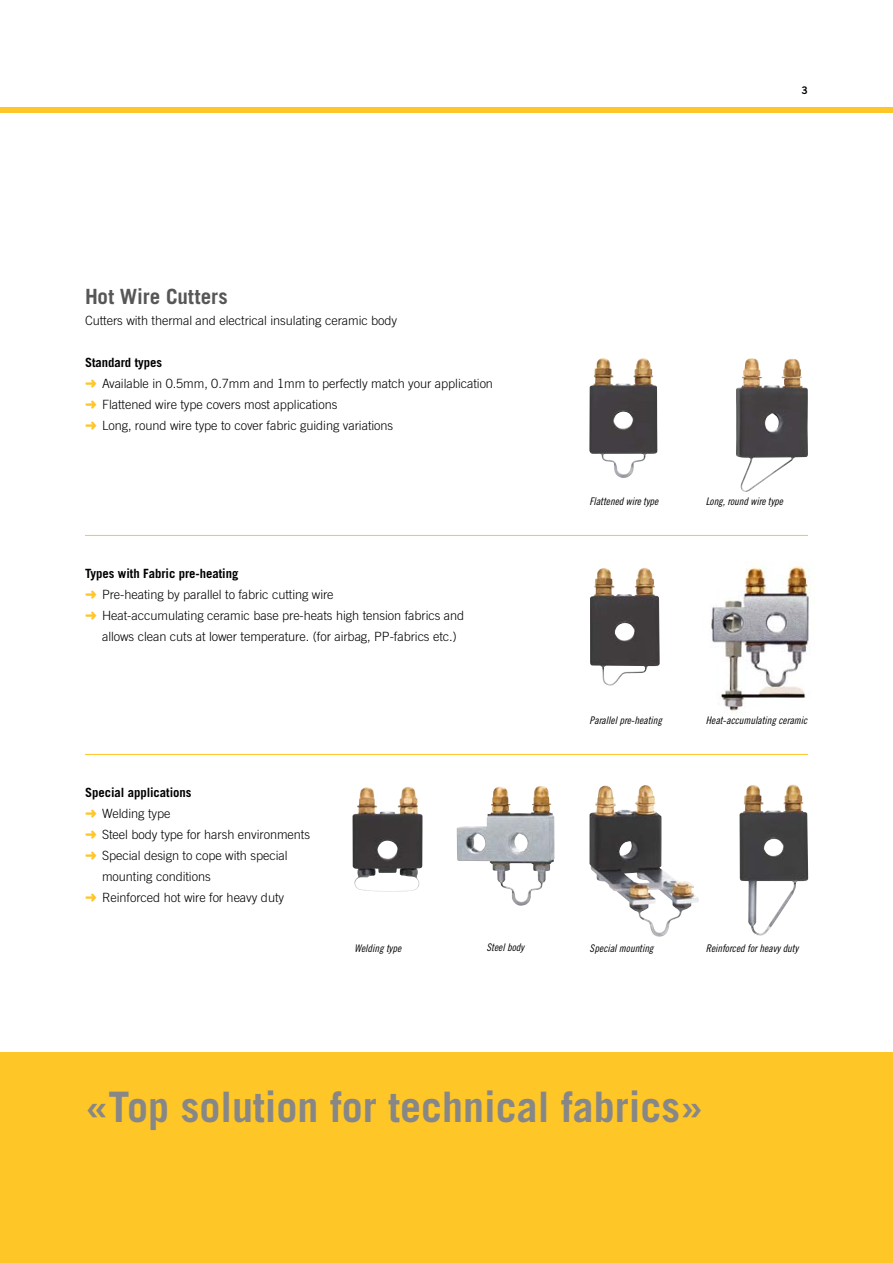
<style>
.page{position:relative;width:893px;height:1263px;background:#fff}
.page>*{position:absolute;margin:0;border:0;box-sizing:border-box;transform-origin:0 0}
.t1{font:700 42px "Trade Gothic LT Std";color:#878787}
.t2{font:700 21px "Trade Gothic LT Std";letter-spacing:.01em;color:#575756}
.t3{font:300 12.75px/21px "Trade Gothic LT Std";letter-spacing:-.005em;color:#000}
.t4{font:700 12.75px "Trade Gothic LT Std";letter-spacing:-.005em;color:#000}
.t5{font:10.5px "Trade Gothic LT Std Cn 18 Obl";letter-spacing:-.005em;color:#000}
.t6{font:10.5px "Trade Gothic LT Std Bd 2";color:#000}
.s1{font-weight:700}
.s2{color:#ffc627}
</style>
<div class="page">
<div style="left:0;top:107px;width:893px;height:6px;background:#ffc627"></div>
<div style="left:0;top:1052px;width:893px;height:211px;background:#ffc627"></div>
<img style="left:352px;top:787px;width:71px;height:105px">
<img style="left:739px;top:784px;width:69px;height:152px">
<img style="left:590px;top:568px;width:70px;height:118px">
<img style="left:711px;top:564px;width:98px;height:149px">
<img style="left:589px;top:358px;width:68px;height:120px">
<img style="left:736px;top:358px;width:72px;height:134px">
<img style="left:457px;top:786px;width:98px;height:120px">
<img style="left:589px;top:785px;width:110px;height:152px">
<hr style="left:85px;top:535px;width:723px;height:1px;background:#ffc627">
<hr style="left:85px;top:754px;width:723px;height:1px;background:#ffc627">
<h2 class="t2" style="left:85px;top:284px;width:144px">Hot Wire Cutters</h2>
<p class="t3" style="left:85px;top:310px;width:314px">Cutters with thermal and electrical insulating ceramic body</p>
<p class="t3" style="left:85px;top:352px;width:409px"><span class="s1">Standard types<br></span><span class="s2">➜</span> Available in 0.5mm, 0.7mm and 1mm to perfectly match your application <span class="s2">➜</span> Flattened wire type covers most applications<br><span class="s2">➜</span> Long, round wire type to cover fabric guiding variations</p>
<p class="t4" style="left:85px;top:566px;width:155px">Types with Fabric pre-heating</p>
<p class="t3" style="left:85px;top:584px;width:250px"><span class="s2">➜</span> Pre-heating by parallel to fabric cutting wire</p>
<p class="t3" style="left:85px;top:605px;width:381px"><span class="s2">➜</span> Heat-accumulating ceramic base pre-heats high tension fabrics and</p>
<p class="t3" style="left:102px;top:626px;width:356px">allows clean cuts at lower temperature. (for airbag, PP-fabrics etc.)</p>
<p class="t4" style="left:85px;top:784px;width:108px">Special applications</p>
<p class="t3" style="left:85px;top:802px;width:87px"><span class="s2">➜</span> Welding type</p>
<p class="t3" style="left:85px;top:823px;width:227px"><span class="s2">➜</span> Steel body type for harsh environments</p>
<p class="t3" style="left:85px;top:844px;width:204px"><span class="s2">➜</span> Special design to cope with special</p>
<p class="t3" style="left:102px;top:865px;width:110px">mounting conditions</p>
<p class="t3" style="left:85px;top:886px;width:201px"><span class="s2">➜</span> Reinforced hot wire for heavy duty</p>
<p class="t6" style="left:801px;top:83px;width:8px">3</p>
<p class="t5" style="left:590px;top:495px;width:70px">Flattened wire type</p>
<p class="t5" style="left:706px;top:495px;width:79px">Long, round wire type</p>
<p class="t5" style="left:590px;top:714px;width:74px">Parallel pre-heating</p>
<p class="t5" style="left:706px;top:714px;width:103px">Heat-accumulating ceramic</p>
<p class="t5" style="left:355px;top:942px;width:48px">Welding type</p>
<p class="t5" style="left:486px;top:941px;width:39px">Steel body</p>
<p class="t5" style="left:590px;top:942px;width:65px">Special mounting</p>
<p class="t5" style="left:706px;top:942px;width:94px">Reinforced for heavy duty</p>
<h1 class="t1" style="left:85px;top:1081px;width:620px">«Top solution for technical fabrics»</h1>
</div>
